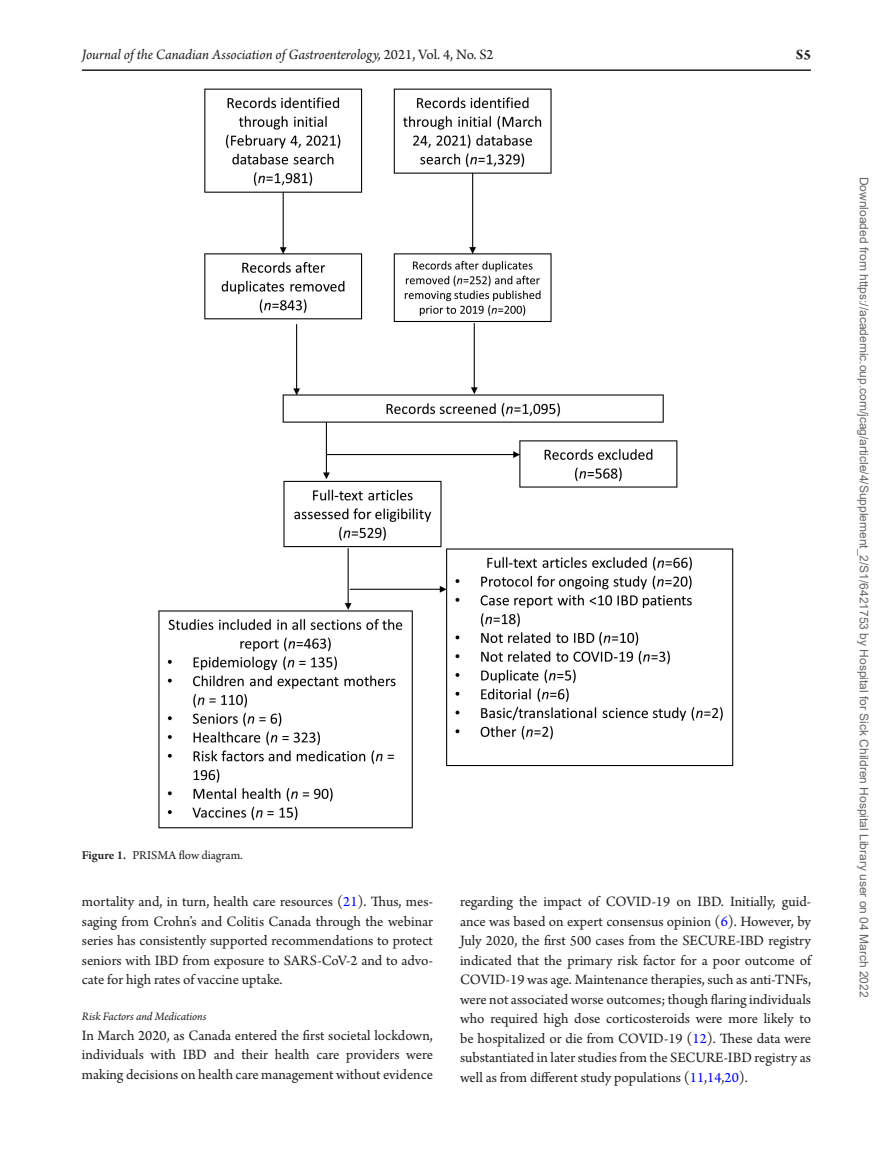
<style>
.page{position:relative;width:893px;height:1174px;background:#fff}
.page>*{position:absolute;margin:0;border:0;box-sizing:border-box;transform-origin:0 0}
.t1{font:15px/19.5px "Arno Pro";color:#231f20;text-align:justify}
.t2{font:italic 15px "Arno Pro";letter-spacing:-.005em;color:#231f20}
.t3{font:700 15px "Arno Pro";color:#231f20}
.t4{font:12.75px "Arno Pro";color:#231f20}
.t5{font:12px "Arial";color:#666}
.t6{font:italic 12px "Arno Pro";letter-spacing:-.005em;color:#231f20}
.s1{font-style:normal}
.s2{font-weight:600}
.s3{color:#00f}
</style>
<div class="page">
<img style="left:158px;top:88px;width:576px;height:741px">
<hr style="left:82px;top:69px;width:729px;height:2px;background:#231f20">
<p class="t2" style="left:82px;top:46px;width:413px">Journal of the Canadian Association of Gastroenterology, <span class="s1">2021, Vol. 4, No. S2</span></p>
<p class="t3" style="left:796px;top:46px;width:17px">S5</p>
<p class="t4" style="left:82px;top:847px;width:162px"><span class="s2">Figure 1.</span> PRISMA flow diagram.</p>
<p class="t1" style="left:82px;top:892px;width:353px">mortality and, in turn, health care resources (<span class="s3">21</span>). Thus, mes&shy;saging from Crohn’s and Colitis Canada through the webinar series has consistently supported recommendations to protect seniors with IBD from exposure to SARS-CoV-2 and to advo&shy;cate for high rates of vaccine uptake.</p>
<p class="t6" style="left:82px;top:1009px;width:126px">Risk Factors and Medications</p>
<p class="t1" style="left:82px;top:1026px;width:353px">In March 2020, as Canada entered the first societal lockdown, individuals with IBD and their health care providers were making decisions on health care management without evidence</p>
<p class="t1" style="left:460px;top:892px;width:353px">regarding the impact of COVID-19 on IBD. Initially, guid&shy;ance was based on expert consensus opinion (<span class="s3">6</span>). However, by July 2020, the first 500 cases from the SECURE-IBD registry indicated that the primary risk factor for a poor outcome of COVID-19 was age. Maintenance therapies, such as anti-TNFs, were not associated worse outcomes; though flaring individuals who required high dose corticosteroids were more likely to be hospitalized or die from COVID-19 (<span class="s3">12</span>). These data were substantiated in later studies from the SECURE-IBD registry as well as from different study populations (<span class="s3">11</span>,<span class="s3">14</span>,<span class="s3">20</span>).</p>
<p class="t5" style="left:868px;top:176px;width:822px;rotate:90deg">Downloaded from https://academic.oup.com/jcag/article/4/Supplement_2/S1/6421753 by Hospital for Sick Children Hospital Library user on 04 March 2022</p>
</div>
